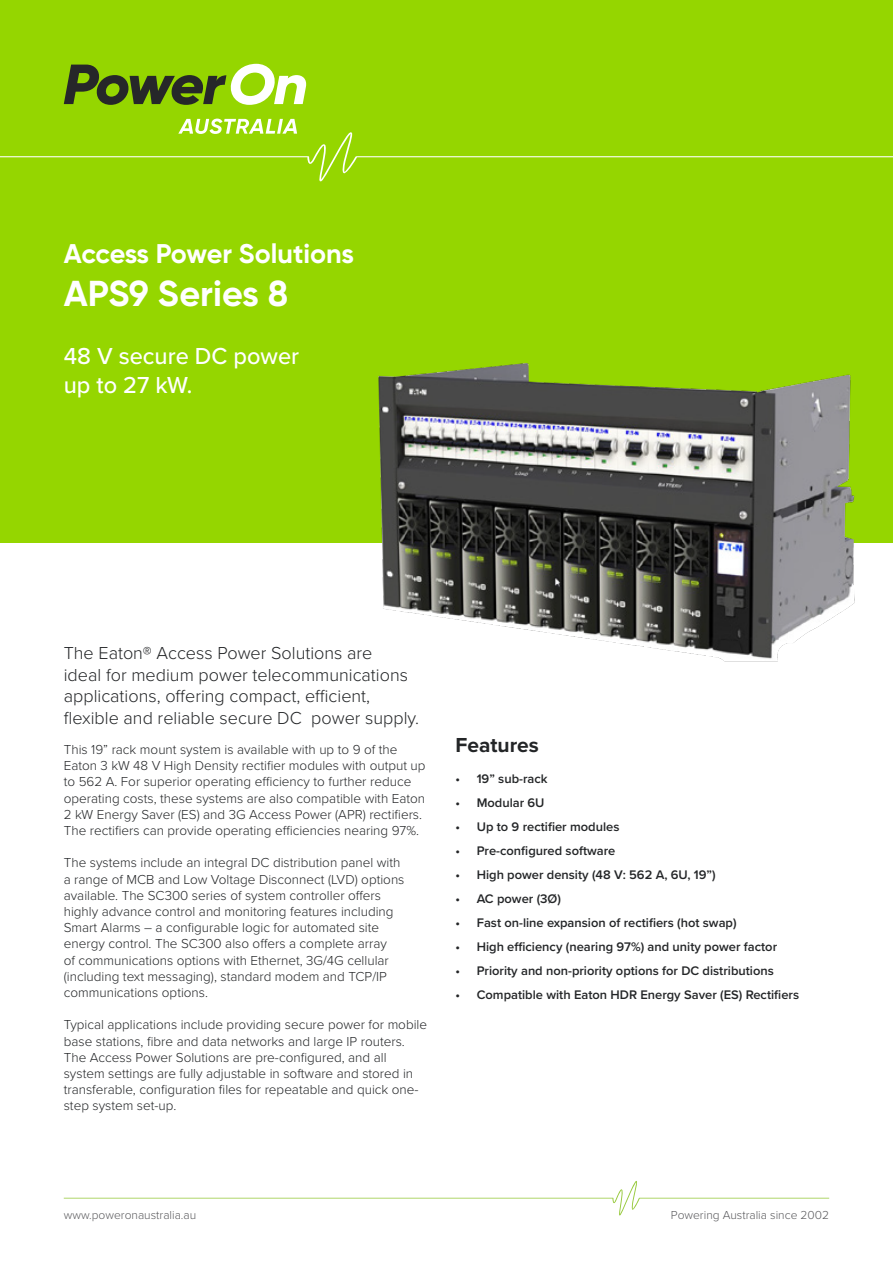
<style>
.page{position:relative;width:893px;height:1263px;background:#fff}
.page>*{position:absolute;margin:0;border:0;box-sizing:border-box;transform-origin:0 0}
.t1{font:700 36px "Gilroy";color:#fff}
.t2{font:700 27px "Gilroy";letter-spacing:-.01em;color:#fff}
.t3{font:500 24px/28.8px "Proxima Nova";color:#fff}
.t4{font:700 21px "Proxima Nova";color:#232527}
.t5{font:300 18px/21.6px "Proxima Nova";color:#232527}
.t6{font:300 13.5px/16.2px "Proxima Nova";color:#232527}
.t7{font:600 12.9px "Proxima Nova";color:#232527}
.t8{font:300 12px "Proxima Nova";color:#59595c}
</style>
<div class="page">
<svg style="left:64px;top:1181px;width:765px;height:34px"></svg>
<div style="left:0;top:0;width:893px;height:542px;background:#95d600"></div>
<svg style="left:63px;top:63px;width:244px;height:42px"></svg>
<svg style="left:0;top:119px;width:893px;height:62px"></svg>
<img style="left:375px;top:363px;width:481px;height:299px">
<p class="t2" style="left:64px;top:237px;width:292px">Access Power Solutions</p>
<p class="t1" style="left:64px;top:271px;width:226px">APS9 Series 8</p>
<p class="t3" style="left:64px;top:340px;width:237px">48 V secure DC power up to 27 kW.</p>
<p class="t5" style="left:64px;top:641px;width:357px">The Eaton® Access Power Solutions are<br>ideal for medium power telecommunications applications, offering compact, efficient, flexible and reliable secure DC power supply.</p>
<p class="t6" style="left:64px;top:741px;width:363px">This 19” rack mount system is available with up to 9 of the Eaton 3 kW 48 V High Density rectifier modules with output up to 562 A. For superior operating efficiency to further reduce operating costs, these systems are also compatible with Eaton 2 kW Energy Saver (ES) and 3G Access Power (APR) rectifiers.<br>The rectifiers can provide operating efficiencies nearing 97%.</p>
<p class="t6" style="left:64px;top:854px;width:342px">The systems include an integral DC distribution panel with a range of MCB and Low Voltage Disconnect (LVD) options available. The SC300 series of system controller offers highly advance control and monitoring features including Smart Alarms – a configurable logic for automated site energy control. The SC300 also offers a complete array<br>of communications options with Ethernet, 3G/4G cellular (including text messaging), standard modem and TCP/IP communications options.</p>
<p class="t6" style="left:64px;top:1016px;width:365px">Typical applications include providing secure power for mobile base stations, fibre and data networks and large IP routers.<br>The Access Power Solutions are pre-configured, and all system settings are fully adjustable in software and stored in transferable, configuration files for repeatable and quick one&shy;step system set-up.</p>
<p class="t4" style="left:455px;top:730px;width:85px">Features</p>
<p class="t7" style="left:455px;top:769px;width:94px">• 19” sub-rack</p>
<p class="t7" style="left:455px;top:793px;width:91px">• Modular 6U</p>
<p class="t7" style="left:455px;top:817px;width:165px">• Up to 9 rectifier modules</p>
<p class="t7" style="left:455px;top:841px;width:161px">• Pre-configured software</p>
<p class="t7" style="left:455px;top:865px;width:262px">• High power density (48 V: 562 A, 6U, 19”)</p>
<p class="t7" style="left:455px;top:889px;width:107px">• AC power (3Ø)</p>
<p class="t7" style="left:455px;top:913px;width:283px">• Fast on-line expansion of rectifiers (hot swap)</p>
<p class="t7" style="left:455px;top:937px;width:323px">• High efficiency (nearing 97%) and unity power factor</p>
<p class="t7" style="left:455px;top:961px;width:320px">• Priority and non-priority options for DC distributions</p>
<p class="t7" style="left:455px;top:985px;width:345px">• Compatible with Eaton HDR Energy Saver (ES) Rectifiers</p>
<p class="t8" style="left:64px;top:1206px;width:134px">www.poweronaustralia.au</p>
<p class="t8" style="left:671px;top:1206px;width:160px">Powering Australia since 2002</p>
</div>
